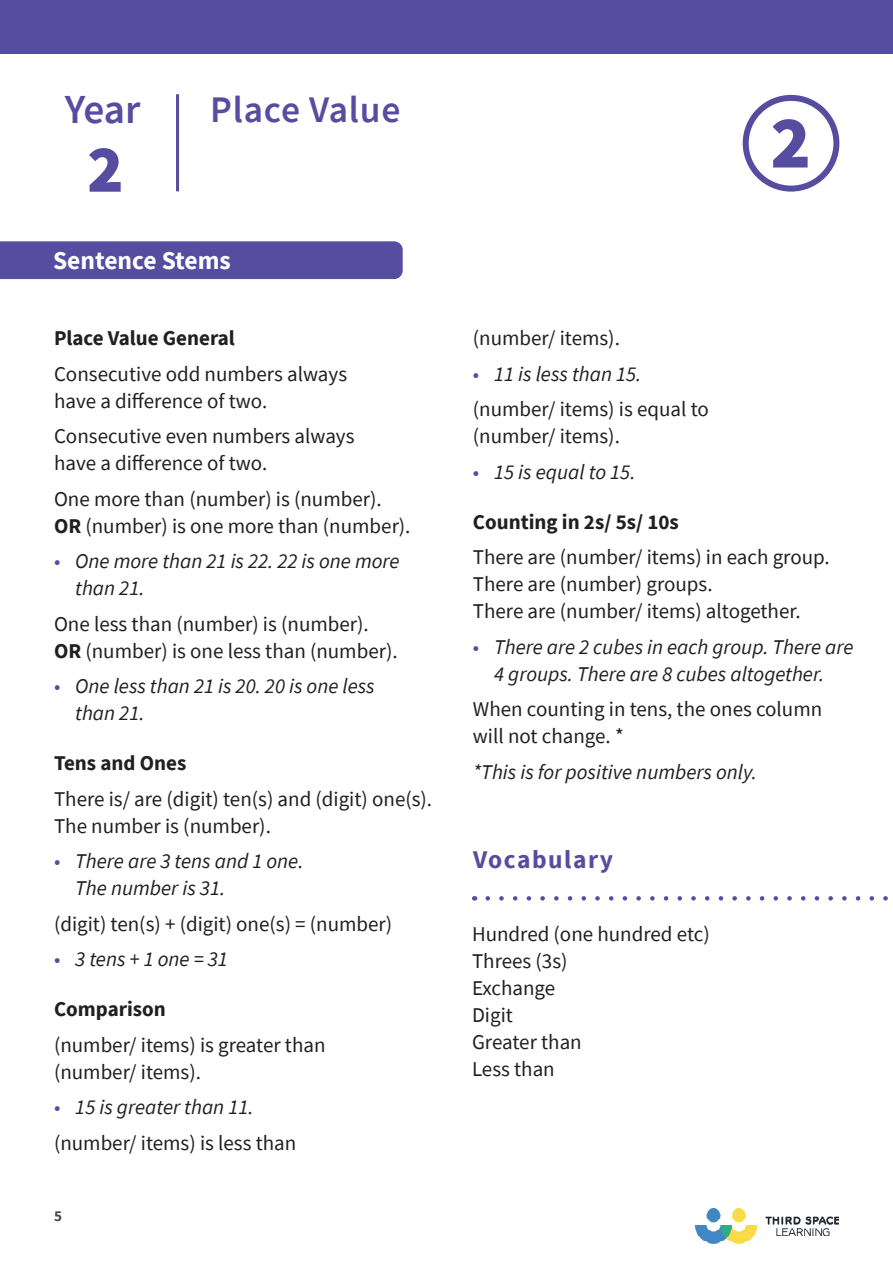
<style>
.page{position:relative;width:893px;height:1263px;background:#fff}
.page>*{position:absolute;margin:0;border:0;box-sizing:border-box;transform-origin:0 0}
.t1{font:900 74.85px "Source Sans Pro";color:#564da0}
.t2{font:900 67.5px "Source Sans Pro";color:#564da0}
.t3{font:600 41.25px "Source Sans Pro";color:#564da0}
.t4{font:600 37.5px "Source Sans Pro";letter-spacing:.02em;color:#564da0}
.t5{font:700 25.5px "Source Sans Pro";color:#fff}
.t6{font:700 25.5px "Source Sans Pro";letter-spacing:.06em;color:#564da0}
.BODY_TEXT{font:21px/27px "Source Sans Pro";color:#231f20}
.BODY_TEXT-2{font:italic 21px/27px "Source Sans Pro";color:#231f20}
.MAIN_TEXT_TITLE{font:700 21px "Source Sans Pro";color:#231f20}
.t7{font:700 15px "Source Sans Pro";color:#444749}
.s1{font-weight:700}
.s2{font-style:normal;color:#564da0}
</style>
<div class="page">
<img style="left:696px;top:1209px;width:143px;height:34px">
<svg style="left:488px;top:896px;width:400px;height:4px"></svg>
<div style="left:743px;top:95px;width:96px;height:97px;border:6px solid #564da0;border-radius:50%"></div>
<div style="left:0;top:0;width:893px;height:54px;background:#564da0"></div>
<hr style="left:176px;top:94px;width:3px;height:97px;background:#564da0">
<div style="left:0;top:241px;width:403px;height:38px;background:#564da0"></div>
<p class="t3" style="left:65px;top:82px;width:77px">Year</p>
<p class="t4" style="left:210px;top:85px;width:192px">Place Value</p>
<p class="t2" style="left:87px;top:123px;width:38px">2</p>
<p class="t5" style="left:53px;top:243px;width:179px">Sentence Stems</p>
<p class="MAIN_TEXT_TITLE" style="left:54px;top:324px;width:182px">Place Value General</p>
<p class="BODY_TEXT" style="left:54px;top:360px;width:295px">Consecutive odd numbers always have a difference of two.</p>
<p class="BODY_TEXT" style="left:54px;top:423px;width:302px">Consecutive even numbers always have a difference of two.</p>
<p class="BODY_TEXT" style="left:54px;top:485px;width:358px">One more than (number) is (number).<br><span class="s1">OR</span> (number) is one more than (number).</p>
<p class="BODY_TEXT-2" style="left:75px;top:548px;width:326px;text-indent:-21px"><span class="s2">•</span> One more than 21 is 22. 22 is one more than 21.</p>
<p class="BODY_TEXT" style="left:54px;top:610px;width:345px">One less than (number) is (number).<br><span class="s1">OR</span> (number) is one less than (number).</p>
<p class="BODY_TEXT-2" style="left:75px;top:673px;width:301px;text-indent:-21px"><span class="s2">•</span> One less than 21 is 20. 20 is one less than 21.</p>
<p class="MAIN_TEXT_TITLE" style="left:54px;top:749px;width:134px">Tens and Ones</p>
<p class="BODY_TEXT" style="left:54px;top:785px;width:380px">There is/ are (digit) ten(s) and (digit) one(s).<br>The number is (number).</p>
<p class="BODY_TEXT-2" style="left:75px;top:848px;width:230px;text-indent:-21px"><span class="s2">•</span> There are 3 tens and 1 one.<br>The number is 31.</p>
<p class="BODY_TEXT" style="left:54px;top:910px;width:340px">(digit) ten(s) + (digit) one(s) = (number)</p>
<p class="BODY_TEXT-2" style="left:54px;top:946px;width:176px"><span class="s2">•</span> 3 tens + 1 one = 31</p>
<p class="MAIN_TEXT_TITLE" style="left:54px;top:995px;width:113px">Comparison</p>
<p class="BODY_TEXT" style="left:54px;top:1031px;width:273px">(number/ items) is greater than (number/ items).</p>
<p class="BODY_TEXT-2" style="left:54px;top:1094px;width:201px"><span class="s2">•</span> 15 is greater than 11.</p>
<p class="BODY_TEXT" style="left:54px;top:1129px;width:244px">(number/ items) is less than</p>
<p class="t7" style="left:54px;top:1206px;width:9px">5</p>
<p class="t1" style="left:770px;top:91px;width:42px">2</p>
<p class="BODY_TEXT" style="left:473px;top:325px;width:149px">(number/ items).</p>
<p class="BODY_TEXT-2" style="left:473px;top:360px;width:170px"><span class="s2">•</span> 11 is less than 15.</p>
<p class="BODY_TEXT" style="left:473px;top:396px;width:237px">(number/ items) is equal to (number/ items).</p>
<p class="BODY_TEXT-2" style="left:473px;top:458px;width:164px"><span class="s2">•</span> 15 is equal to 15.</p>
<p class="MAIN_TEXT_TITLE" style="left:473px;top:508px;width:207px">Counting in 2s/ 5s/ 10s</p>
<p class="BODY_TEXT" style="left:473px;top:544px;width:358px">There are (number/ items) in each group.<br>There are (number) groups.<br>There are (number/ items) altogether.</p>
<p class="BODY_TEXT-2" style="left:473px;top:633px;width:382px;text-align:center"><span class="s2">•</span> There are 2 cubes in each group. There are<br>4 groups. There are 8 cubes altogether.</p>
<p class="BODY_TEXT" style="left:473px;top:696px;width:351px">When counting in tens, the ones column will not change. *</p>
<p class="BODY_TEXT-2" style="left:473px;top:758px;width:286px">*This is for positive numbers only.</p>
<p class="t6" style="left:473px;top:842px;width:142px">Vocabulary</p>
<p class="BODY_TEXT" style="left:472px;top:920px;width:239px">Hundred (one hundred etc)</p>
<p class="BODY_TEXT" style="left:472px;top:947px;width:97px">Threes (3s)</p>
<p class="BODY_TEXT" style="left:472px;top:974px;width:85px">Exchange</p>
<p class="BODY_TEXT" style="left:472px;top:1001px;width:42px">Digit</p>
<p class="BODY_TEXT" style="left:472px;top:1028px;width:111px">Greater than</p>
<p class="BODY_TEXT" style="left:472px;top:1055px;width:84px">Less than</p>
</div>
